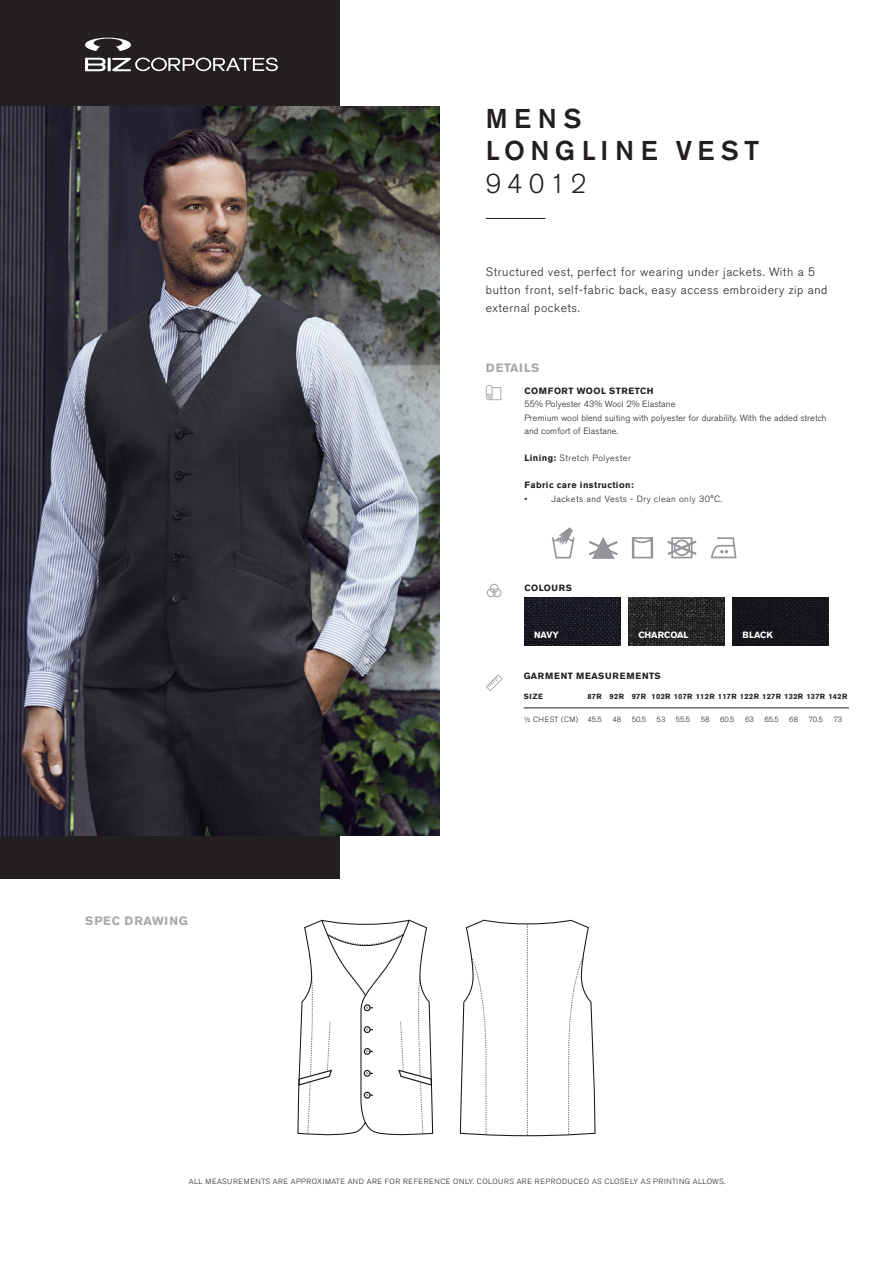
<style>
.page{position:relative;width:893px;height:1263px;background:#fff}
.page>*{position:absolute;margin:0;border:0;box-sizing:border-box;transform-origin:0 0}
.t1{font:500 27px "Akzidenz Grotesk BE";letter-spacing:.2em;color:#231f20}
.t2{font:300 27px "Akzidenz Grotesk BE";letter-spacing:.2em;color:#231f20}
.t3{font:500 27px "Akzidenz Grotesk BE";letter-spacing:.24em;color:#231f20}
.t4{font:300 12px/18px "Akzidenz Grotesk BE";letter-spacing:.05em;color:#231f20}
.Bullet_Points{font:700 12px "Akzidenz Grotesk BE";letter-spacing:.07em;color:#a8a9ad}
.Bullet_Points-2{font:700 12px "Akzidenz Grotesk BE";letter-spacing:.05em;color:#a8a9ad}
.t5{font:300 9px/13.5px "Akzidenz Grotesk BE";letter-spacing:.01em;color:#231f20}
.t6{font:300 9px "Akzidenz Grotesk BE";letter-spacing:.05em;color:#231f20}
.Bullet_Points-3{font:700 9px "Akzidenz Grotesk BE";letter-spacing:.05em;color:#231f20}
.Bullet_Points-4{font:700 9px "Akzidenz Grotesk BE";letter-spacing:.09em;color:#231f20}
.t7{font:700 9px "Akzidenz Grotesk BE";color:#fff}
.Table_Normal{font:300 7.5px "Akzidenz Grotesk BE";letter-spacing:.07em;color:#231f20}
.t8{font:700 7.5px "Akzidenz Grotesk BE";letter-spacing:.05em;color:#231f20}
.s1{font-weight:700}
</style>
<div class="page">
<div style="left:0;top:0;width:339px;height:878px;background:#231f20"></div>
<img style="left:0;top:106px;width:440px;height:729px">
<hr style="left:486px;top:218px;width:59px;height:1px;background:#231f20">
<svg style="left:85px;top:38px;width:46px;height:13px"></svg>
<svg style="left:85px;top:58px;width:193px;height:13px"></svg>
<svg style="left:486px;top:674px;width:17px;height:17px"></svg>
<svg style="left:486px;top:385px;width:15px;height:15px"></svg>
<div style="left:490px;top:584px;width:9px;height:9px;border:1px solid #a8a9ad;border-radius:50%"></div>
<div style="left:492px;top:588px;width:10px;height:9px;border:1px solid #a8a9ad;border-radius:50%"></div>
<div style="left:487px;top:588px;width:9px;height:9px;border:1px solid #a8a9ad;border-radius:50%"></div>
<img style="left:628px;top:598px;width:97px;height:47px">
<img style="left:732px;top:598px;width:97px;height:47px">
<img style="left:524px;top:598px;width:96px;height:47px">
<svg style="left:589px;top:537px;width:29px;height:22px"></svg>
<svg style="left:634px;top:537px;width:17px;height:21px"></svg>
<hr style="left:632px;top:537px;width:2px;height:21px;background:#939598">
<hr style="left:651px;top:537px;width:2px;height:21px;background:#939598">
<svg style="left:667px;top:537px;width:30px;height:21px"></svg>
<svg style="left:711px;top:537px;width:25px;height:21px"></svg>
<svg style="left:552px;top:527px;width:23px;height:31px"></svg>
<hr style="left:524px;top:708px;width:60px;height:1px;background:#231f20">
<svg style="left:584px;top:708px;width:265px;height:1px"></svg>
<svg style="left:297px;top:919px;width:137px;height:217px"></svg>
<svg style="left:459px;top:920px;width:137px;height:217px"></svg>
<p class="t3" style="left:486px;top:102px;width:97px">MENS</p>
<p class="t1" style="left:486px;top:134px;width:275px">LONGLINE VEST</p>
<p class="t2" style="left:486px;top:168px;width:102px">94012</p>
<p class="t4" style="left:486px;top:263px;width:343px">Structured vest, perfect for wearing under jackets. With a 5 button front, self-fabric back, easy access embroidery zip and external pockets.</p>
<p class="Bullet_Points-2" style="left:486px;top:361px;width:55px">DETAILS</p>
<p class="Bullet_Points-3" style="left:524px;top:385px;width:131px">COMFORT WOOL STRETCH</p>
<p class="t5" style="left:524px;top:397px;width:152px">55% Polyester 43% Wool 2% Elastane</p>
<p class="t5" style="left:524px;top:411px;width:304px">Premium wool blend suiting with polyester for durability. With the added stretch and comfort of Elastane.</p>
<p class="t6" style="left:524px;top:453px;width:108px"><span class="s1">Lining:</span> Stretch Polyester</p>
<p class="Bullet_Points-3" style="left:524px;top:480px;width:111px">Fabric care instruction:</p>
<p class="t5" style="left:524px;top:492px;width:4px">•</p>
<p class="t6" style="left:551px;top:493px;width:172px">Jackets and Vests - Dry clean only 30°C.</p>
<p class="Bullet_Points-3" style="left:524px;top:582px;width:49px">COLOURS</p>
<p class="Bullet_Points" style="left:85px;top:914px;width:104px">SPEC DRAWING</p>
<p class="t7" style="left:534px;top:630px;width:26px">NAVY</p>
<p class="t7" style="left:638px;top:630px;width:52px">CHARCOAL</p>
<p class="t7" style="left:742px;top:630px;width:32px">BLACK</p>
<p class="Bullet_Points-4" style="left:524px;top:671px;width:139px">GARMENT MEASUREMENTS</p>
<p class="t8" style="left:524px;top:692px;width:21px">SIZE</p>
<p class="t8" style="left:588px;top:692px;width:16px">87R</p>
<p class="t8" style="left:610px;top:692px;width:16px">92R</p>
<p class="t8" style="left:632px;top:692px;width:16px">97R</p>
<p class="t8" style="left:651px;top:692px;width:197px">102R 107R 112R 117R 122R 127R 132R 137R 142R</p>
<p class="Table_Normal" style="left:524px;top:715px;width:56px">½ CHEST (CM)</p>
<p class="Table_Normal" style="left:587px;top:715px;width:16px">45.5</p>
<p class="Table_Normal" style="left:612px;top:715px;width:10px">48</p>
<p class="Table_Normal" style="left:632px;top:715px;width:16px">50.5</p>
<p class="Table_Normal" style="left:657px;top:715px;width:10px">53</p>
<p class="Table_Normal" style="left:676px;top:715px;width:16px">55.5</p>
<p class="Table_Normal" style="left:701px;top:715px;width:10px">58</p>
<p class="Table_Normal" style="left:720px;top:715px;width:16px">60.5</p>
<p class="Table_Normal" style="left:745px;top:715px;width:10px">63</p>
<p class="Table_Normal" style="left:764px;top:715px;width:16px">65.5</p>
<p class="Table_Normal" style="left:789px;top:715px;width:10px">68</p>
<p class="Table_Normal" style="left:809px;top:715px;width:15px">70.5</p>
<p class="Table_Normal" style="left:834px;top:715px;width:10px">73</p>
<p class="Table_Normal" style="left:189px;top:1177px;width:538px">ALL MEASUREMENTS ARE APPROXIMATE AND ARE FOR REFERENCE ONLY. COLOURS ARE REPRODUCED AS CLOSELY AS PRINTING ALLOWS.</p>
</div>
